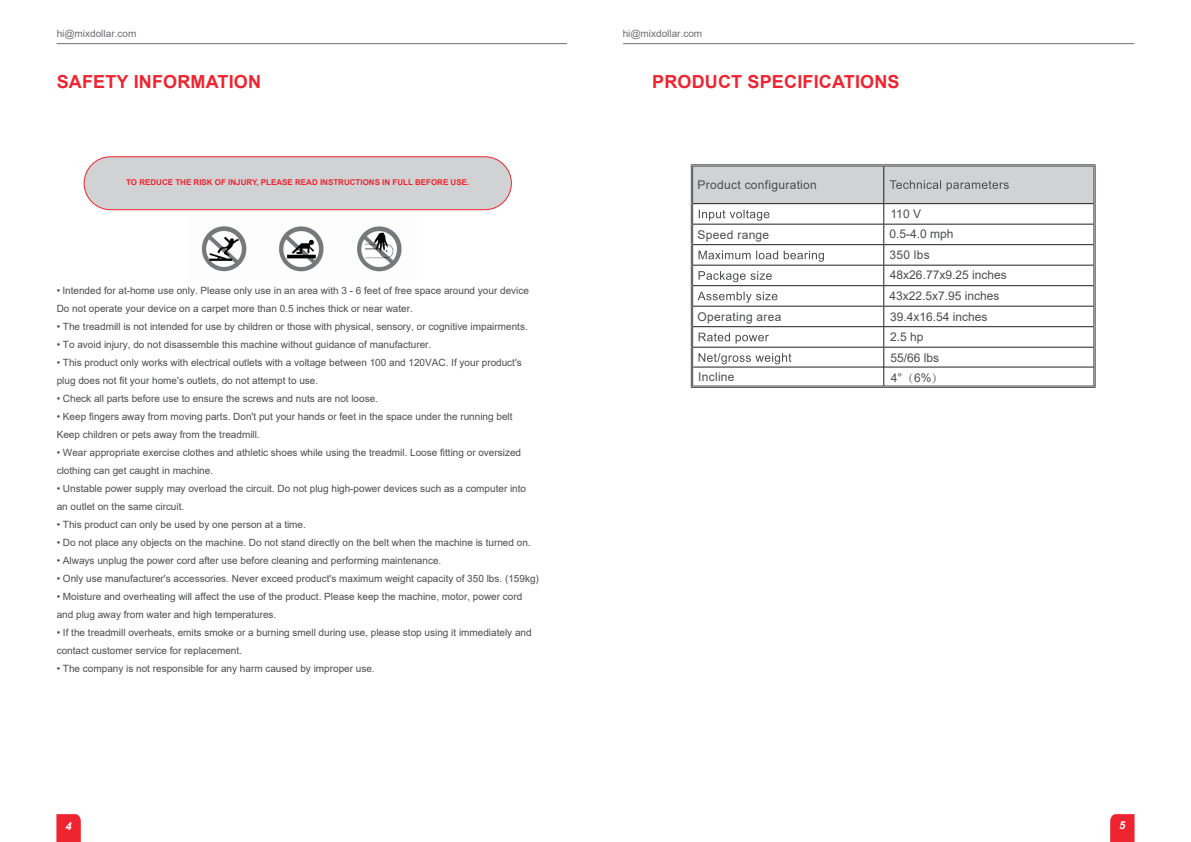
<style>
.page{position:relative;width:1191px;height:842px;background:#fff}
.page>*{position:absolute;margin:0;border:0;box-sizing:border-box;transform-origin:0 0}
.t1{font:700 18px "Arial";letter-spacing:.01em;color:#ee2530}
.t2{font:12px/20.4px "Arial";letter-spacing:.025em;color:#4b4c4d}
.t3{font:12px/19.8px "Arial";color:#4b4c4d}
.t4{font:italic 700 11px "Arial";color:#fff}
.t5{font:10px/18px "Arial";color:#4b4c4d}
.t6{font:10px "Arial";color:#6c6d70}
.t7{font:700 8px "Arial";color:#ee2530}
.s1{font-family:"Adobe Song Std";font-weight:300}
</style>
<div class="page">
<svg style="left:56px;top:814px;width:25px;height:28px"></svg>
<hr style="left:57px;top:43px;width:510px;height:1px;background:#6c6d70">
<hr style="left:623px;top:43px;width:511px;height:1px;background:#6c6d70">
<svg style="left:1110px;top:814px;width:24px;height:28px"></svg>
<div style="left:84px;top:157px;width:427px;height:53px;background:#d1d2d4;border-radius:26px"></div>
<div style="left:84px;top:156px;width:428px;height:54px;border:1px solid #ee2530;border-radius:26px"></div>
<hr style="left:691px;top:164px;width:192px;height:1px;background:#4b4c4d">
<hr style="left:883px;top:164px;width:212px;height:1px;background:#4b4c4d">
<hr style="left:691px;top:347px;width:1px;height:40px;background:#4b4c4d">
<hr style="left:692px;top:347px;width:1px;height:39px;background:#4b4c4d">
<hr style="left:1093px;top:347px;width:1px;height:39px;background:#4b4c4d">
<hr style="left:1094px;top:347px;width:1px;height:40px;background:#4b4c4d">
<hr style="left:692px;top:386px;width:191px;height:1px;background:#4b4c4d">
<hr style="left:691px;top:387px;width:192px;height:1px;background:#4b4c4d">
<hr style="left:883px;top:386px;width:211px;height:1px;background:#4b4c4d">
<hr style="left:883px;top:387px;width:212px;height:1px;background:#4b4c4d">
<hr style="left:693px;top:347px;width:190px;height:1px;background:#231f20">
<hr style="left:883px;top:347px;width:210px;height:1px;background:#231f20">
<hr style="left:883px;top:348px;width:1px;height:38px;background:#231f20">
<svg style="left:691px;top:165px;width:404px;height:182px"></svg>
<svg style="left:698px;top:353px;width:93px;height:11px"></svg>
<img style="left:201px;top:226px;width:201px;height:46px">
<hr style="left:693px;top:367px;width:191px;height:1px;background:#231f20">
<hr style="left:884px;top:367px;width:209px;height:1px;background:#231f20">
<p class="t6" style="left:57px;top:27px;width:81px">hi@mixdollar.com</p>
<p class="t6" style="left:622px;top:27px;width:81px">hi@mixdollar.com</p>
<h1 class="t1" style="left:57px;top:69px;width:206px">SAFETY INFORMATION</h1>
<h1 class="t1" style="left:652px;top:69px;width:249px">PRODUCT SPECIFICATIONS</h1>
<p class="t7" style="left:126px;top:177px;width:345px">TO REDUCE THE RISK OF INJURY, PLEASE READ INSTRUCTIONS IN FULL BEFORE USE.</p>
<p class="t2" style="left:697px;top:174px;width:121px">Product configuration</p>
<p class="t2" style="left:697px;top:224px;width:73px">Speed range</p>
<p class="t2" style="left:889px;top:203px;width:66px">110 V<br>0.5-4.0 mph</p>
<p class="t2" style="left:889px;top:245px;width:42px">350 lbs</p>
<p class="t5" style="left:57px;top:281px;width:474px">• lntended for at-home use only. Please only use in an area with 3 - 6 feet of free space around your device<br>Do not operate your device on a carpet more than 0.5 inches thick or near water.</p>
<p class="t5" style="left:57px;top:317px;width:472px">• The treadmill is not intended for use by children or those with physical, sensory, or cognitive impairments.</p>
<p class="t5" style="left:57px;top:335px;width:376px">• To avoid injury, do not disassemble this machine without guidance of manufacturer.</p>
<p class="t5" style="left:57px;top:353px;width:467px">• This product only works with electrical outlets with a voltage between 100 and 120VAC. If your product's plug does not fit your home's outlets, do not attempt to use.</p>
<p class="t5" style="left:57px;top:389px;width:323px">• Check all parts before use to ensure the screws and nuts are not loose.</p>
<p class="t5" style="left:57px;top:407px;width:457px">• Keep fingers away from moving parts. Don't put your hands or feet in the space under the running belt<br>Keep children or pets away from the treadmill.</p>
<p class="t5" style="left:57px;top:443px;width:466px">• Wear appropriate exercise clothes and athletic shoes while using the treadmil. Loose fitting or oversized clothing can get caught in machine.</p>
<p class="t5" style="left:57px;top:479px;width:471px">• Unstable power supply may overload the circuit. Do not plug high-power devices such as a computer into an outlet on the same circuit.</p>
<p class="t5" style="left:57px;top:515px;width:251px">• This product can only be used by one person at a time.</p>
<p class="t5" style="left:57px;top:533px;width:475px">• Do not place any objects on the machine. Do not stand directly on the belt when the machine is turned on.</p>
<p class="t5" style="left:57px;top:551px;width:386px">• Always unplug the power cord after use before cleaning and performing maintenance.</p>
<p class="t5" style="left:57px;top:569px;width:483px">• Only use manufacturer's accessories. Never exceed product's maximum weight capacity of 350 lbs. (159kg)</p>
<p class="t5" style="left:57px;top:587px;width:467px">• Moisture and overheating will affect the use of the product. Please keep the machine, motor, power cord and plug away from water and high temperatures.</p>
<p class="t5" style="left:57px;top:623px;width:476px">• If the treadmill overheats, emits smoke or a burning smell during use, please stop using it immediately and contact customer service for replacement.</p>
<p class="t5" style="left:57px;top:659px;width:319px">• The company is not responsible for any harm caused by improper use.</p>
<p class="t2" style="left:697px;top:306px;width:85px">Operating area</p>
<p class="t3" style="left:890px;top:265px;width:118px">48x26.77x9.25 inches</p>
<p class="t3" style="left:890px;top:307px;width:99px">39.4x16.54 inches<br>2.5 hp</p>
<p class="t2" style="left:890px;top:347px;width:50px">55/66 lbs</p>
<p class="t3" style="left:889px;top:286px;width:112px">43x22.5x7.95 inches</p>
<p class="t2" style="left:698px;top:366px;width:38px">Incline</p>
<p class="t2" style="left:890px;top:367px;width:54px">4°<span class="s1">（</span>6%<span class="s1">）</span></p>
<p class="t4" style="left:66px;top:819px;width:8px">4</p>
<p class="t4" style="left:1119px;top:818px;width:8px">5</p>
</div>
